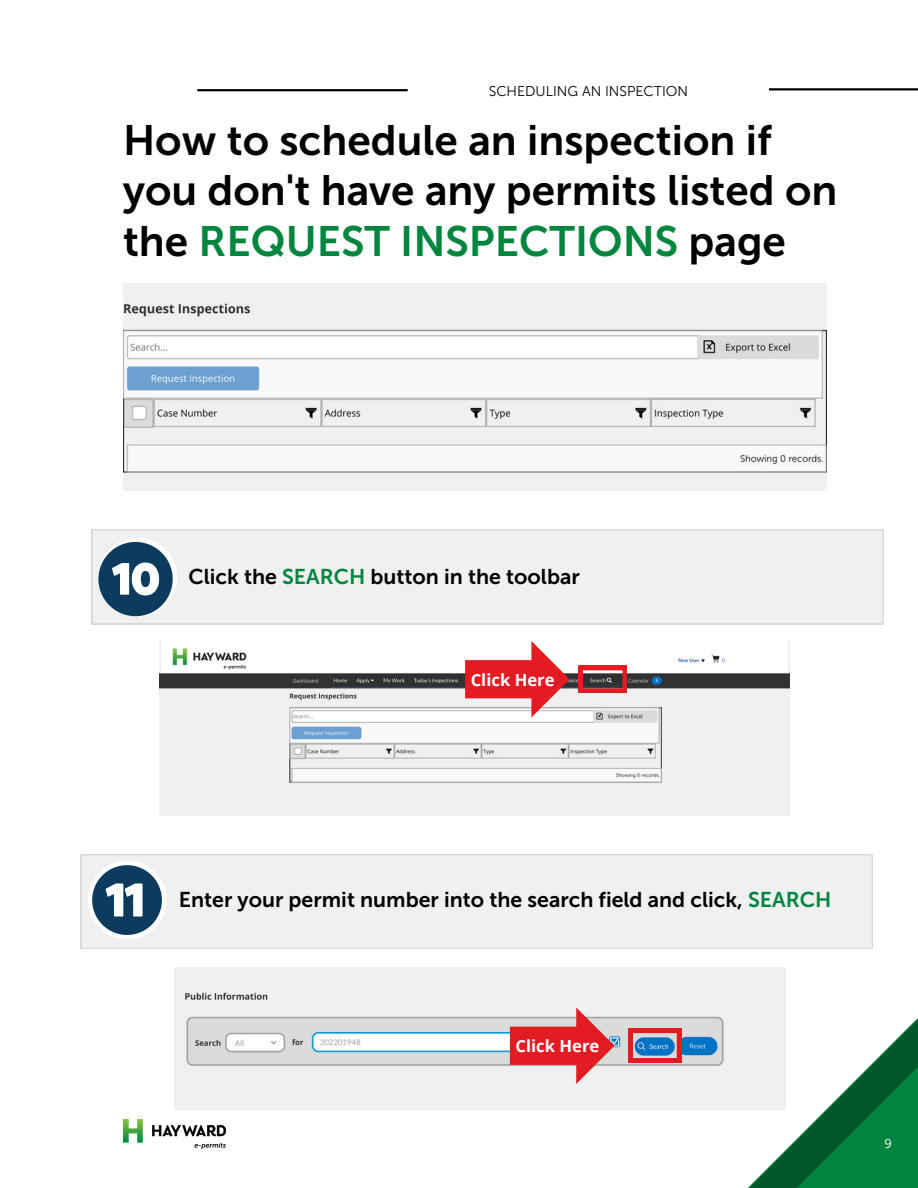
<style>
.page{position:relative;width:918px;height:1188px;background:#fff}
.page>*{position:absolute;margin:0;border:0;box-sizing:border-box;transform-origin:0 0}
.t1{font:42.3px/50.7px "Museo Sans 700";color:#000}
.t2{font:21.3px "Museo Sans 700";color:#000}
.t3{font:700 16.65px "Open Sans";color:#fff}
.t4{font:14.1px "Museo Sans 300";color:#000}
.t5{font:12.75px "Open Sans";color:#fff}
.s1{color:#00853f}
</style>
<div class="page">
<hr style="left:197px;top:89px;width:211px;height:2px;background:#000">
<hr style="left:769px;top:88px;width:149px;height:2px;background:#000">
<svg style="left:690px;top:1018px;width:228px;height:170px"></svg>
<img style="left:123px;top:1119px;width:102px;height:30px">
<img style="left:123px;top:283px;width:703px;height:207px">
<img style="left:160px;top:641px;width:630px;height:174px">
<svg style="left:465px;top:641px;width:105px;height:77px"></svg>
<svg style="left:579px;top:666px;width:48px;height:27px"></svg>
<div style="left:92px;top:530px;width:792px;height:94px;background:#f0f0f0"></div>
<div style="left:98px;top:538px;width:79px;height:78px;background:#fff;border-radius:50%"></div>
<svg style="left:98px;top:542px;width:75px;height:74px"></svg>
<img style="left:175px;top:967px;width:611px;height:142px">
<svg style="left:510px;top:1007px;width:105px;height:77px"></svg>
<svg style="left:628px;top:1029px;width:53px;height:33px;background:#916d8e"></svg>
<div style="left:81px;top:854px;width:792px;height:95px;background:#f0f0f0"></div>
<div style="left:88px;top:861px;width:79px;height:78px;background:#fff;border-radius:50%"></div>
<svg style="left:92px;top:865px;width:70px;height:70px"></svg>
<p class="t4" style="left:489px;top:83px;width:201px">SCHEDULING AN INSPECTION</p>
<h1 class="t1" style="left:123px;top:115px;width:716px">How to schedule an inspection if you don't have any permits listed on the <span class="s1">REQUEST INSPECTIONS</span> page</h1>
<p class="t2" style="left:189px;top:564px;width:393px">Click the <span class="s1">SEARCH</span> button in the toolbar</p>
<p class="t3" style="left:471px;top:668px;width:85px">Click Here</p>
<p class="t2" style="left:179px;top:887px;width:654px">Enter your permit number into the search field and click, <span class="s1">SEARCH</span></p>
<p class="t3" style="left:516px;top:1035px;width:85px">Click Here</p>
<p class="t5" style="left:884px;top:1135px;width:9px">9</p>
</div>
